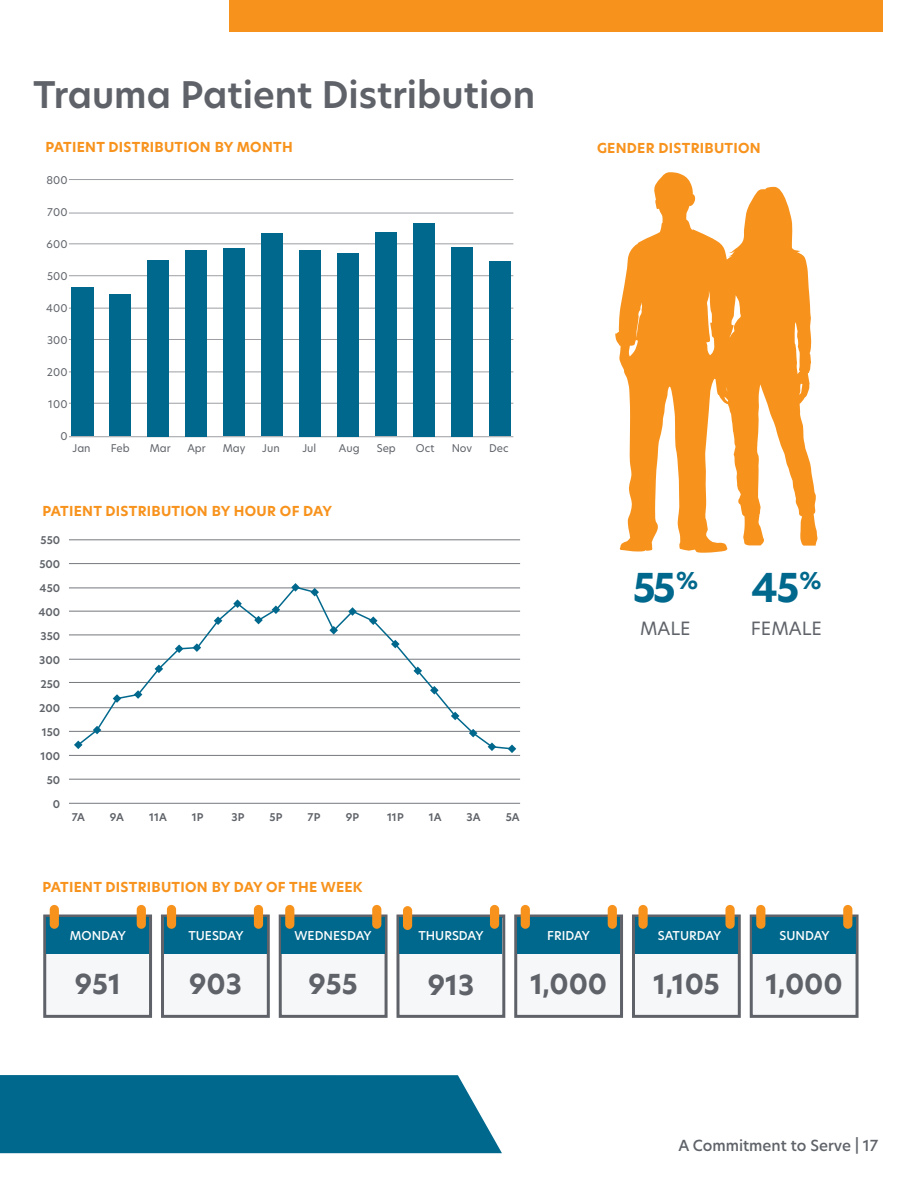
<style>
.page{position:relative;width:919px;height:1188px;background:#fff}
.page>*{position:absolute;margin:0;border:0;box-sizing:border-box;transform-origin:0 0}
.t1{font:700 39px "New Hero";color:#00688c}
.t2{font:600 36px "New Hero";color:#5f6369}
.t3{font:700 27px "New Hero";color:#5f6369}
.t4{font:18px "New Hero";color:#5f6369}
.t5{font:500 15px "New Hero";color:#5f6369}
.t6{font:700 13.5px "New Hero";letter-spacing:.02em;color:#f7931d}
.t7{font:500 12px "New Hero";color:#fff}
.t8{font:10.5px "New Hero";color:#5f6369}
.t9{font:600 10.5px "New Hero";color:#5f6369}
</style>
<div class="page">
<div style="left:0;top:1075px;width:502px;height:78px;background:#00688c"></div>
<hr style="left:69px;top:610px;width:451px;height:1px;background:#5f6369">
<hr style="left:69px;top:587px;width:451px;height:1px;background:#5f6369">
<hr style="left:69px;top:563px;width:451px;height:1px;background:#5f6369">
<hr style="left:69px;top:539px;width:451px;height:1px;background:#5f6369">
<hr style="left:69px;top:634px;width:451px;height:1px;background:#5f6369">
<hr style="left:69px;top:658px;width:451px;height:1px;background:#5f6369">
<hr style="left:69px;top:682px;width:451px;height:1px;background:#5f6369">
<hr style="left:69px;top:731px;width:451px;height:1px;background:#5f6369">
<hr style="left:69px;top:755px;width:451px;height:1px;background:#5f6369">
<hr style="left:69px;top:707px;width:451px;height:1px;background:#5f6369">
<hr style="left:69px;top:778px;width:451px;height:1px;background:#5f6369">
<hr style="left:69px;top:802px;width:451px;height:1px;background:#5f6369">
<hr style="left:69px;top:275px;width:444px;height:1px;background:#8c8f95">
<hr style="left:69px;top:243px;width:444px;height:1px;background:#8c8f95">
<hr style="left:69px;top:213px;width:444px;height:1px;background:#8c8f95">
<hr style="left:69px;top:179px;width:444px;height:1px;background:#8c8f95">
<hr style="left:69px;top:308px;width:444px;height:1px;background:#8c8f95">
<hr style="left:69px;top:339px;width:444px;height:1px;background:#8c8f95">
<hr style="left:69px;top:371px;width:444px;height:1px;background:#8c8f95">
<hr style="left:69px;top:403px;width:444px;height:1px;background:#8c8f95">
<hr style="left:69px;top:436px;width:444px;height:1px;background:#8c8f95">
<div style="left:71px;top:287px;width:22px;height:149px;background:#00688c"></div>
<div style="left:109px;top:294px;width:22px;height:142px;background:#00688c"></div>
<div style="left:147px;top:260px;width:22px;height:176px;background:#00688c"></div>
<div style="left:185px;top:250px;width:22px;height:186px;background:#00688c"></div>
<div style="left:223px;top:248px;width:22px;height:188px;background:#00688c"></div>
<div style="left:261px;top:233px;width:22px;height:203px;background:#00688c"></div>
<div style="left:299px;top:250px;width:22px;height:186px;background:#00688c"></div>
<div style="left:337px;top:253px;width:22px;height:183px;background:#00688c"></div>
<div style="left:375px;top:232px;width:22px;height:204px;background:#00688c"></div>
<div style="left:413px;top:223px;width:22px;height:213px;background:#00688c"></div>
<div style="left:451px;top:247px;width:22px;height:189px;background:#00688c"></div>
<div style="left:489px;top:261px;width:22px;height:175px;background:#00688c"></div>
<svg style="left:615px;top:172px;width:202px;height:380px;fill:#f7931d"></svg>
<svg style="left:43px;top:912px;width:109px;height:106px"></svg>
<div style="left:46px;top:917px;width:103px;height:36px;background:#00688c"></div>
<div style="left:137px;top:904px;width:9px;height:24px;background:#f7931d;border-radius:5px"></div>
<svg style="left:161px;top:912px;width:109px;height:106px"></svg>
<div style="left:164px;top:917px;width:103px;height:36px;background:#00688c"></div>
<div style="left:254px;top:904px;width:9px;height:24px;background:#f7931d;border-radius:5px"></div>
<div style="left:167px;top:904px;width:9px;height:24px;background:#f7931d;border-radius:5px"></div>
<svg style="left:278px;top:912px;width:110px;height:106px"></svg>
<div style="left:281px;top:917px;width:103px;height:36px;background:#00688c"></div>
<div style="left:372px;top:904px;width:9px;height:24px;background:#f7931d;border-radius:5px"></div>
<div style="left:285px;top:904px;width:9px;height:24px;background:#f7931d;border-radius:5px"></div>
<div style="left:490px;top:904px;width:9px;height:24px;background:#f7931d;border-radius:5px"></div>
<div style="left:403px;top:906px;width:9px;height:23px;background:#f7931d;border-radius:5px"></div>
<svg style="left:396px;top:912px;width:227px;height:106px"></svg>
<div style="left:517px;top:917px;width:103px;height:36px;background:#00688c"></div>
<div style="left:607px;top:904px;width:10px;height:24px;background:#f7931d;border-radius:5px"></div>
<div style="left:520px;top:904px;width:10px;height:24px;background:#f7931d;border-radius:5px"></div>
<svg style="left:632px;top:912px;width:109px;height:106px"></svg>
<div style="left:635px;top:917px;width:103px;height:36px;background:#00688c"></div>
<div style="left:725px;top:904px;width:9px;height:24px;background:#f7931d;border-radius:5px"></div>
<div style="left:638px;top:904px;width:9px;height:24px;background:#f7931d;border-radius:5px"></div>
<svg style="left:749px;top:912px;width:110px;height:106px"></svg>
<div style="left:752px;top:917px;width:103px;height:36px;background:#00688c"></div>
<div style="left:843px;top:904px;width:9px;height:24px;background:#f7931d;border-radius:5px"></div>
<div style="left:756px;top:904px;width:9px;height:24px;background:#f7931d;border-radius:5px"></div>
<div style="left:50px;top:904px;width:9px;height:24px;background:#f7931d;border-radius:5px"></div>
<svg style="left:74px;top:583px;width:442px;height:170px"></svg>
<div style="left:229px;top:0;width:653px;height:32px;background:#f7931d"></div>
<h2 class="t2" style="left:33px;top:70px;width:503px">Trauma Patient Distribution</h2>
<p class="t6" style="left:45px;top:138px;width:249px">PATIENT DISTRIBUTION BY MONTH</p>
<p class="t8" style="left:46px;top:173px;width:23px">800</p>
<p class="t8" style="left:47px;top:205px;width:22px">700</p>
<p class="t8" style="left:47px;top:237px;width:23px">600</p>
<p class="t8" style="left:47px;top:269px;width:22px">500</p>
<p class="t8" style="left:46px;top:301px;width:23px">400</p>
<p class="t8" style="left:47px;top:333px;width:22px">300</p>
<p class="t8" style="left:47px;top:364px;width:22px">200</p>
<p class="t8" style="left:48px;top:396px;width:21px">100</p>
<p class="t8" style="left:61px;top:428px;width:9px">0</p>
<p class="t8" style="left:73px;top:441px;width:20px">Jan</p>
<p class="t8" style="left:111px;top:441px;width:20px">Feb</p>
<p class="t8" style="left:150px;top:441px;width:23px">Mar</p>
<p class="t8" style="left:187px;top:441px;width:20px">Apr</p>
<p class="t8" style="left:223px;top:441px;width:24px">May</p>
<p class="t8" style="left:262px;top:441px;width:19px">Jun</p>
<p class="t8" style="left:302px;top:441px;width:15px">Jul</p>
<p class="t8" style="left:339px;top:441px;width:22px">Aug</p>
<p class="t8" style="left:377px;top:441px;width:21px">Sep</p>
<p class="t8" style="left:416px;top:441px;width:20px">Oct</p>
<p class="t8" style="left:451px;top:441px;width:22px">Nov</p>
<p class="t8" style="left:489px;top:441px;width:21px">Dec</p>
<p class="t6" style="left:42px;top:502px;width:291px">PATIENT DISTRIBUTION BY HOUR OF DAY</p>
<p class="t9" style="left:41px;top:533px;width:21px">550</p>
<p class="t9" style="left:39px;top:557px;width:22px">500</p>
<p class="t9" style="left:40px;top:581px;width:22px">450</p>
<p class="t9" style="left:38px;top:605px;width:23px">400</p>
<p class="t9" style="left:41px;top:629px;width:21px">350</p>
<p class="t9" style="left:39px;top:653px;width:22px">300</p>
<p class="t9" style="left:40px;top:677px;width:21px">250</p>
<p class="t9" style="left:39px;top:701px;width:23px">200</p>
<p class="t9" style="left:42px;top:725px;width:20px">150</p>
<p class="t9" style="left:41px;top:749px;width:21px">100</p>
<p class="t9" style="left:47px;top:773px;width:15px">50</p>
<p class="t9" style="left:53px;top:797px;width:9px">0</p>
<p class="t9" style="left:72px;top:810px;width:15px">7A</p>
<p class="t9" style="left:110px;top:810px;width:16px">9A</p>
<p class="t9" style="left:149px;top:810px;width:19px">11A</p>
<p class="t9" style="left:192px;top:810px;width:13px">1P</p>
<p class="t9" style="left:231px;top:810px;width:15px">3P</p>
<p class="t9" style="left:269px;top:810px;width:14px">5P</p>
<p class="t9" style="left:307px;top:810px;width:14px">7P</p>
<p class="t9" style="left:346px;top:810px;width:15px">9P</p>
<p class="t9" style="left:387px;top:810px;width:18px">11P</p>
<p class="t9" style="left:429px;top:810px;width:14px">1A</p>
<p class="t9" style="left:466px;top:810px;width:16px">3A</p>
<p class="t9" style="left:505px;top:810px;width:15px">5A</p>
<p class="t6" style="left:42px;top:877px;width:322px">PATIENT DISTRIBUTION BY DAY OF THE WEEK</p>
<p class="t6" style="left:597px;top:139px;width:165px">GENDER DISTRIBUTION</p>
<h1 class="t1" style="left:633px;top:561px;width:67px">55<sup>%</sup></h1>
<h3 class="t4" style="left:640px;top:616px;width:52px">MALE</h3>
<h1 class="t1" style="left:751px;top:561px;width:72px">45<sup>%</sup></h1>
<h3 class="t4" style="left:750px;top:616px;width:73px">FEMALE</h3>
<p class="t7" style="left:70px;top:927px;width:57px">MONDAY</p>
<h3 class="t3" style="left:75px;top:965px;width:48px">951</h3>
<p class="t7" style="left:188px;top:927px;width:57px">TUESDAY</p>
<p class="t7" style="left:294px;top:927px;width:79px">WEDNESDAY</p>
<p class="t7" style="left:418px;top:927px;width:67px">THURSDAY</p>
<p class="t7" style="left:547px;top:927px;width:44px">FRIDAY</p>
<p class="t7" style="left:658px;top:927px;width:65px">SATURDAY</p>
<p class="t7" style="left:779px;top:927px;width:52px">SUNDAY</p>
<h3 class="t3" style="left:189px;top:965px;width:54px">903</h3>
<h3 class="t3" style="left:308px;top:965px;width:51px">955</h3>
<h3 class="t3" style="left:428px;top:966px;width:48px">913</h3>
<h3 class="t3" style="left:530px;top:965px;width:79px">1,000</h3>
<h3 class="t3" style="left:653px;top:965px;width:68px">1,105</h3>
<h3 class="t3" style="left:765px;top:965px;width:79px">1,000</h3>
<p class="t5" style="left:678px;top:1134px;width:201px">A Commitment to Serve | 17</p>
</div>
